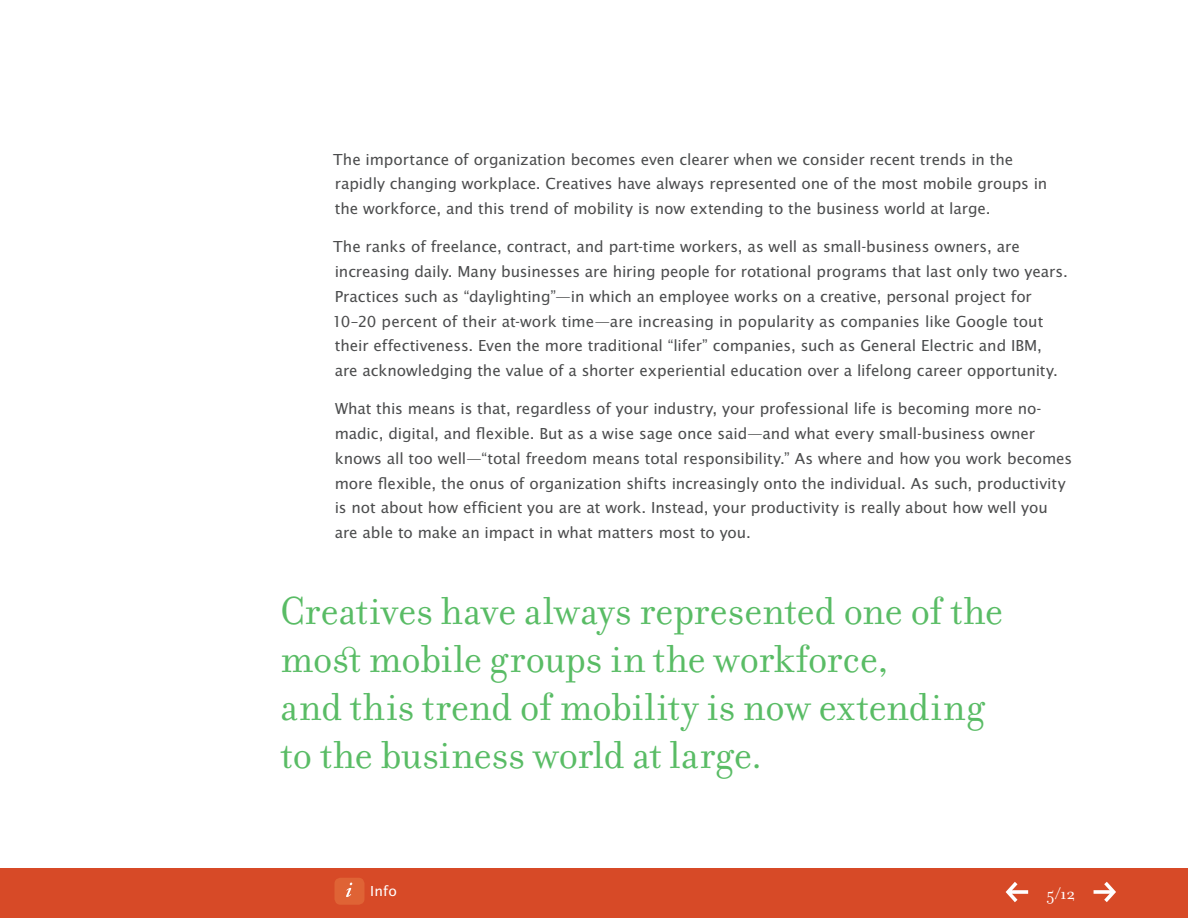
<style>
.page{position:relative;width:1188px;height:918px;background:#fff}
.page>*{position:absolute;margin:0;border:0;box-sizing:border-box;transform-origin:0 0}
.t1{font:42px/48px "Filosofia OT";letter-spacing:-.005em;color:#59bc65}
.t2{font:18px "Filosofia OT";color:#fff}
.t3{font:16.5px/24.8px "Lucida Sans EFOP";letter-spacing:-.005em;color:#4b4c4d}
.t4{font:15px "Lucida Sans EFOP";color:#fff}
</style>
<div class="page">
<div style="left:0;top:869px;width:1188px;height:49px;background:#d74a27"></div>
<div style="left:334px;top:878px;width:30px;height:27px;background:#df6335;border-radius:6px"></div>
<svg style="left:346px;top:883px;width:6px;height:14px"></svg>
<svg style="left:1006px;top:882px;width:22px;height:20px"></svg>
<svg style="left:1094px;top:882px;width:22px;height:20px"></svg>
<p class="t3" style="left:333px;top:148px;width:716px">The importance of organization becomes even clearer when we consider recent trends in the rapidly changing workplace. Creatives have always represented one of the most mobile groups in the workforce, and this trend of mobility is now extending to the business world at large.</p>
<p class="t3" style="left:333px;top:235px;width:737px">The ranks of freelance, contract, and part-time workers, as well as small-business owners, are increasing daily. Many businesses are hiring people for rotational programs that last only two years.<br>Practices such as “daylighting”—in which an employee works on a creative, personal project for 10–20 percent of their at-work time—are increasing in popularity as companies like Google tout their effectiveness. Even the more traditional “lifer” companies, such as General Electric and IBM,<br>are acknowledging the value of a shorter experiential education over a lifelong career opportunity.</p>
<p class="t3" style="left:335px;top:397px;width:739px">What this means is that, regardless of your industry, your professional life is becoming more no&shy;madic, digital, and flexible. But as a wise sage once said—and what every small-business owner knows all too well—“total freedom means total responsibility.” As where and how you work becomes more flexible, the onus of organization shifts increasingly onto the individual. As such, productivity is not about how efficient you are at work. Instead, your productivity is really about how well you are able to make an impact in what matters most to you.</p>
<h1 class="t1" style="left:280px;top:587px;width:724px">Creatives have always represented one of the most mobile groups in the workforce,<br>and this trend of mobility is now extending to the business world at large.</h1>
<p class="t4" style="left:370px;top:883px;width:28px">Info</p>
<p class="t2" style="left:1047px;top:884px;width:30px">5/12</p>
</div>
